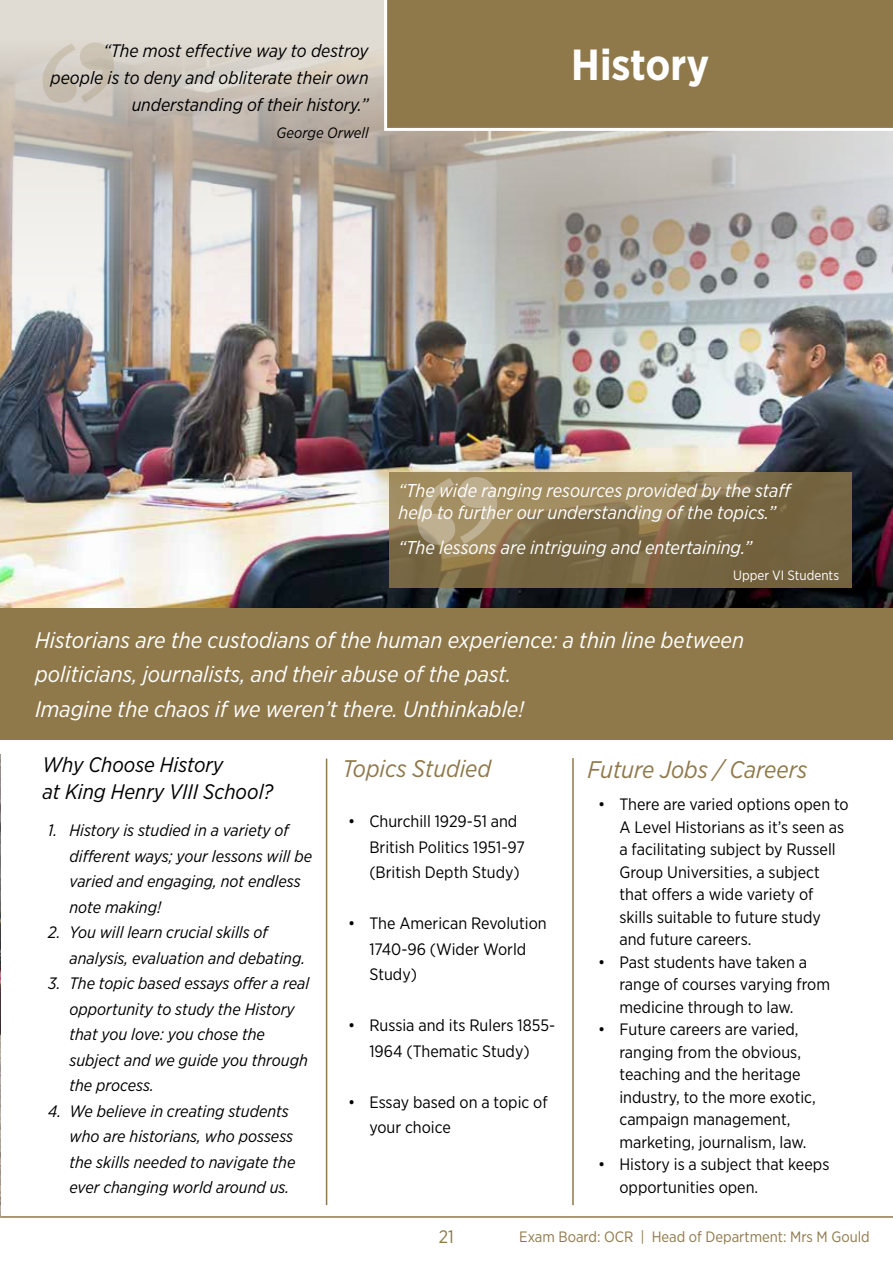
<style>
.page{position:relative;width:893px;height:1263px;background:#fff}
.page>*{position:absolute;margin:0;border:0;box-sizing:border-box;transform-origin:0 0}
.t1{font:700 43.5px "Gotham Narrow";color:#fff}
.t2{font:italic 24px "Gotham Narrow";color:#8f794b}
.t3{font:italic 22.5px/34.5px "Gotham Narrow";color:#fff}
.t4{font:italic 21px/27px "Gotham Narrow";color:#000}
.t5{font:italic 18.6px/22.5px "Gotham Narrow";color:#fff}
.t6{font:italic 18px/27px "Gotham Narrow";color:#000;text-align:right}
.t7{font:18px "Gotham Narrow";color:#8f794b}
.t8{font:16.5px/22.5px "Gotham Narrow";color:#000}
.t9{font:italic 16.5px/25.5px "Gotham Narrow";color:#000}
.t10{font:15px "Gotham Narrow";color:#8f794b}
.t11{font:italic 15px "Gotham Narrow";color:#000}
.t12{font:13.5px "Gotham Narrow";color:#fff}
</style>
<div class="page">
<hr style="left:0;top:1216px;width:893px;height:2px;background:#8f794b">
<img style="left:0;top:755px;width:1px;height:462px">
<img style="left:0;top:0;width:893px;height:608px">
<div style="left:384px;top:0;width:509px;height:131px;background:#8f794b"></div>
<hr style="left:572px;top:758px;width:2px;height:447px;background:#8f794b">
<hr style="left:326px;top:758px;width:1px;height:447px;background:#8f794b">
<div style="left:0;top:608px;width:893px;height:132px;background:#8f794b"></div>
<svg style="left:43px;top:43px;width:71px;height:60px;background:#cdc6ba"></svg>
<svg style="left:389px;top:473px;width:463px;height:115px;background:#826f4a"></svg>
<svg style="left:417px;top:477px;width:80px;height:68px;background:#ae9d78"></svg>
<p class="t6" style="left:51px;top:37px;width:319px">“The most effective way to destroy people is to deny and obliterate their own understanding of their history.”</p>
<p class="t11" style="left:277px;top:123px;width:93px">George Orwell</p>
<h1 class="t1" style="left:571px;top:37px;width:140px">History</h1>
<p class="t5" style="left:398px;top:478px;width:395px">“The wide ranging resources provided by the staff help to further our understanding of the topics.”</p>
<p class="t5" style="left:398px;top:535px;width:355px">“The lessons are intriguing and entertaining.”</p>
<p class="t12" style="left:733px;top:567px;width:107px">Upper VI Students</p>
<h3 class="t3" style="left:35px;top:622px;width:710px">Historians are the custodians of the human experience: a thin line between politicians, journalists, and their abuse of the past.<br>Imagine the chaos if we weren’t there. Unthinkable!</h3>
<p class="t4" style="left:43px;top:750px;width:232px">Why Choose History<br>at King Henry VIII School?</p>
<p class="t9" style="left:70px;top:817px;width:244px;text-indent:-21px">1. History is studied in a variety of different ways; your lessons will be varied and engaging, not endless note making!</p>
<p class="t9" style="left:70px;top:919px;width:237px;text-indent:-21px">2. You will learn crucial skills of analysis, evaluation and debating.</p>
<p class="t9" style="left:70px;top:970px;width:241px;text-indent:-21px">3. The topic based essays offer a real opportunity to study the History that you love: you chose the subject and we guide you through the process.</p>
<p class="t9" style="left:70px;top:1098px;width:227px;text-indent:-21px">4. We believe in creating students who are historians, who possess the skills needed to navigate the ever changing world around us.</p>
<h2 class="t2" style="left:342px;top:754px;width:150px">Topics Studied</h2>
<h2 class="t2" style="left:587px;top:754px;width:221px">Future Jobs / Careers</h2>
<p class="t8" style="left:369px;top:808px;width:157px;line-height:25.5px;text-indent:-21px">• Churchill 1929-51 and<br>British Politics 1951-97 (British Depth Study)</p>
<p class="t8" style="left:369px;top:910px;width:179px;line-height:25.5px;text-indent:-21px">• The American Revolution<br>1740-96 (Wider World<br>Study)</p>
<p class="t8" style="left:348px;top:1012px;width:209px;line-height:25.5px;text-align:center">• Russia and its Rulers 1855-<br>1964 (Thematic Study)</p>
<p class="t8" style="left:369px;top:1089px;width:180px;line-height:25.5px;text-indent:-21px">• Essay based on a topic of your choice</p>
<p class="t8" style="left:619px;top:793px;width:231px;text-indent:-21px">• There are varied options open to<br>A Level Historians as it’s seen as a facilitating subject by Russell<br>Group Universities, a subject that offers a wide variety of skills suitable to future study and future careers.</p>
<p class="t8" style="left:619px;top:950px;width:212px;text-indent:-21px">• Past students have taken a range of courses varying from medicine through to law.</p>
<p class="t8" style="left:619px;top:1018px;width:198px;text-indent:-21px">• Future careers are varied, ranging from the obvious, teaching and the heritage industry, to the more exotic, campaign management, marketing, journalism, law.</p>
<p class="t8" style="left:619px;top:1153px;width:211px;text-indent:-21px">• History is a subject that keeps opportunities open.</p>
<p class="t7" style="left:439px;top:1226px;width:17px">21</p>
<p class="t10" style="left:519px;top:1227px;width:352px">Exam Board: OCR | Head of Department: Mrs M Gould</p>
</div>
